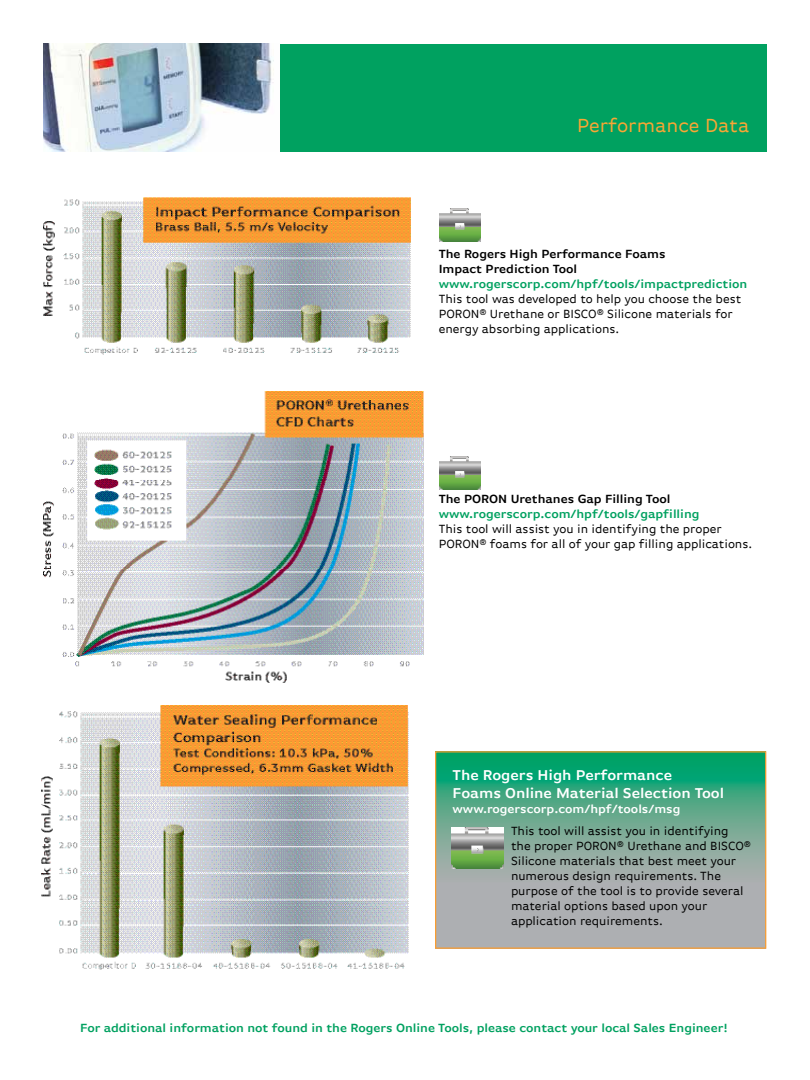
<style>
.page{position:relative;width:810px;height:1080px;background:#fff}
.page>*{position:absolute;margin:0;border:0;box-sizing:border-box;transform-origin:0 0}
.t1{font:20px "Basic Gothic Offc";letter-spacing:-.005em;color:#faa634}
.t2{font:600 15px/18px "Basic Gothic Offc";letter-spacing:-.005em;color:#fff}
.t3{font:12.5px/15px "Basic Gothic Offc";letter-spacing:-.005em;color:#000}
.t4{font:600 12.5px "Basic Gothic Offc";letter-spacing:-.005em;color:#00a160}
.t5{font:600 12.5px/15px "Basic Gothic Offc";letter-spacing:-.005em;color:#000}
.t6{font:600 12.5px "Basic Gothic Offc";letter-spacing:-.005em;color:#fff}
</style>
<div class="page">
<div style="left:44px;top:44px;width:723px;height:108px;background:#00a160"></div>
<img style="left:44px;top:44px;width:236px;height:108px">
<img style="left:41px;top:705px;width:368px;height:265px">
<img style="left:43px;top:392px;width:381px;height:291px">
<img style="left:44px;top:197px;width:367px;height:158px">
<img style="left:439px;top:209px;width:42px;height:33px">
<img style="left:439px;top:457px;width:42px;height:32px">
<svg style="left:437px;top:753px;width:327px;height:194px;background:#75aa98"></svg>
<div style="left:435px;top:751px;width:331px;height:198px;border:1px solid #f99d31"></div>
<img style="left:451px;top:827px;width:53px;height:42px">
<h1 class="t1" style="left:577px;top:114px;width:174px">Performance Data</h1>
<p class="t5" style="left:439px;top:247px;width:228px">The Rogers High Performance Foams<br>Impact Prediction Tool</p>
<p class="t4" style="left:439px;top:278px;width:310px">www.rogerscorp.com/hpf/tools/impactprediction</p>
<p class="t3" style="left:439px;top:292px;width:304px">This tool was developed to help you choose the best<br>PORON® Urethane or BISCO® Silicone materials for energy absorbing applications.</p>
<p class="t5" style="left:439px;top:492px;width:233px">The PORON Urethanes Gap Filling Tool</p>
<p class="t4" style="left:439px;top:508px;width:262px">www.rogerscorp.com/hpf/tools/gapfilling</p>
<p class="t3" style="left:439px;top:522px;width:315px">This tool will assist you in identifying the proper<br>PORON® foams for all of your gap filling applications.</p>
<p class="t2" style="left:453px;top:767px;width:273px">The Rogers High Performance<br>Foams Online Material Selection Tool</p>
<p class="t6" style="left:453px;top:803px;width:229px">www.rogerscorp.com/hpf/tools/msg</p>
<p class="t3" style="left:511px;top:823px;width:242px">This tool will assist you in identifying the proper PORON® Urethane and BISCO® Silicone materials that best meet your numerous design requirements. The purpose of the tool is to provide several material options based upon your application requirements.</p>
<p class="t4" style="left:80px;top:1021px;width:649px">For additional information not found in the Rogers Online Tools, please contact your local Sales Engineer!</p>
</div>
